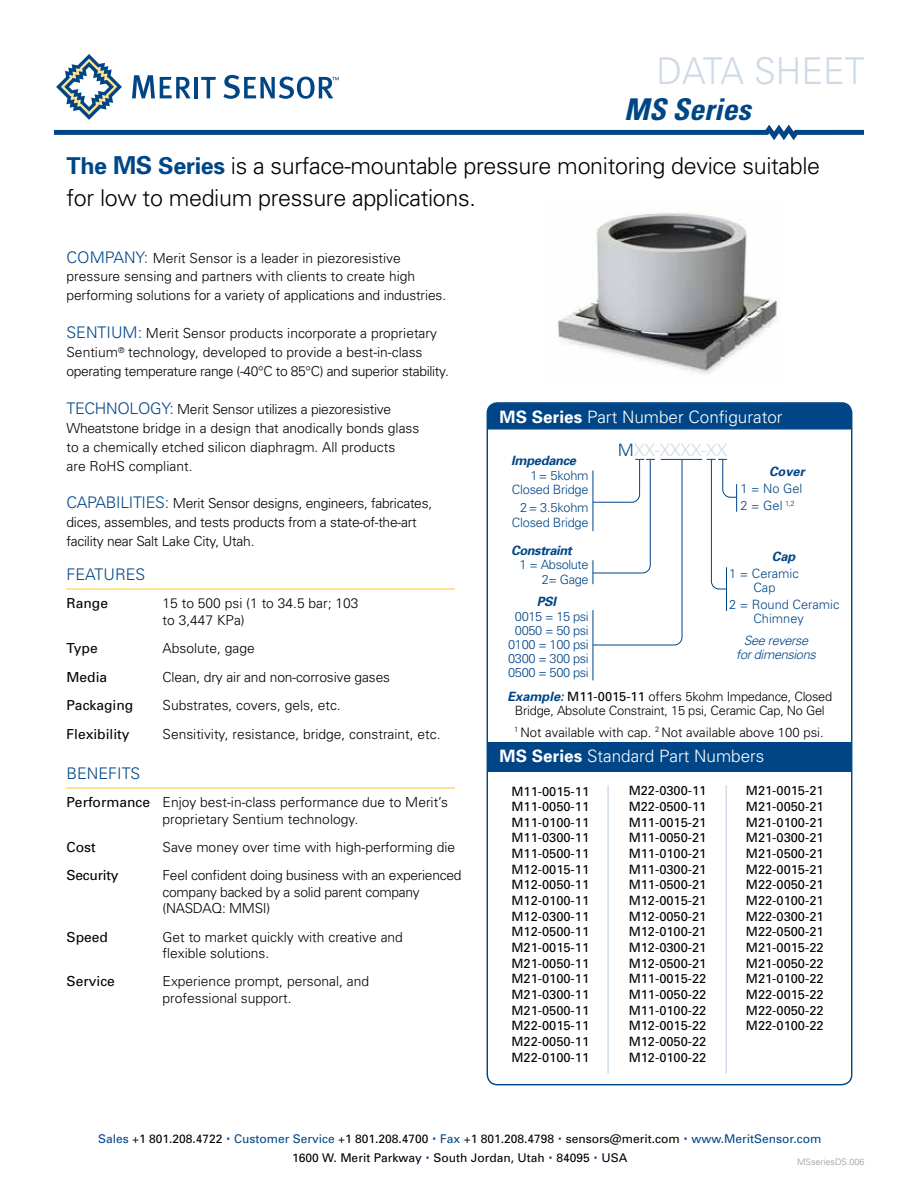
<style>
.page{position:relative;width:918px;height:1188px;background:#fff}
.page>*{position:absolute;margin:0;border:0;box-sizing:border-box;transform-origin:0 0}
.t1{font:300 36.9px "Univers";color:#cedbe7;scale:.96 1}
.t2{font:italic 700 condensed 30px "Univers";color:#004687}
.t3{font:300 23.25px/32px "Univers";letter-spacing:-.015em;color:#000}
.t4{font:300 17.1px "Univers";color:#fff}
.t5{font:300 17.1px "Univers";color:#cedbe7}
.t6{font:300 16.05px "Univers";color:#004687}
.t7{font:300 13.8px/18.9px "Univers";color:#000}
.t8{font:300 13.8px/16.6px "Univers";letter-spacing:-.02em;color:#000}
.t9{font:13.8px "Univers";color:#000}
.t10{font:13.8px "Univers";letter-spacing:-.02em;color:#000}
.t11{font:300 13.05px "Univers";color:#000}
.t12{font:12.75px/15.6px "Univers";color:#000;text-align:justify}
.t13{font:300 12.75px/14.2px "Univers";letter-spacing:-.02em;color:#004687;text-align:right}
.t14{font:300 12.75px/14.2px "Univers";letter-spacing:-.02em;color:#000;text-align:center}
.t15{font:300 12.75px/14.2px "Univers";color:#004687;text-align:center}
.t16{font:italic 700 12.75px "Univers";letter-spacing:-.02em;color:#004687}
.t17{font:italic 300 12.75px/14.2px "Univers";letter-spacing:-.03em;color:#004687;text-align:center}
.t18{font:12px/19.5px "Univers";color:#000;text-align:center}
.t19{font:300 9px "Univers";color:#939598}
.s1{font-weight:700;color:#004687}
.s2{font-weight:700;font-size:24.75px;color:#004687}
.s3{font-size:16.05px;color:#004687}
.s4{font-weight:400}
.s5{font-weight:700}
.s6{color:#004687}
.s7{font-weight:700;font-style:italic;color:#004687}
.s8{font-size:18px;color:#004687}
</style>
<div class="page">
<svg style="left:54px;top:54px;width:810px;height:86px"></svg>
<hr style="left:67px;top:787px;width:388px;height:1px;background:#ffe293">
<hr style="left:67px;top:588px;width:388px;height:2px;background:#ffe293">
<div style="left:488px;top:403px;width:364px;height:27px;background:#004687"></div>
<div style="left:487px;top:742px;width:364px;height:30px;background:#004687"></div>
<hr style="left:661px;top:459px;width:41px;height:1px;background:#004687">
<hr style="left:726px;top:567px;width:1px;height:44px;background:#004687">
<hr style="left:593px;top:610px;width:1px;height:70px;background:#004687">
<svg style="left:707px;top:459px;width:30px;height:131px"></svg>
<svg style="left:592px;top:459px;width:91px;height:187px"></svg>
<hr style="left:607px;top:785px;width:2px;height:289px;background:#cedbe7">
<hr style="left:726px;top:785px;width:1px;height:289px;background:#cedbe7">
<img style="left:557px;top:213px;width:224px;height:161px">
<h1 class="t1" style="left:656px;top:49px;width:218px">DATA SHEET</h1>
<h2 class="t2" style="left:624px;top:91px;width:128px">MS Series</h2>
<h3 class="t3" style="left:67px;top:149px;width:755px"><span class="s1">The</span> <span class="s2">MS</span> <span class="s1">Series</span> is a surface-mountable pressure monitoring device suitable for low to medium pressure applications.</h3>
<p class="t7" style="left:67px;top:248px;width:381px"><span class="s3">COMPANY:</span> Merit Sensor is a leader in piezoresistive pressure sensing and partners with clients to create high performing solutions for a variety of applications and industries.</p>
<p class="t7" style="left:67px;top:323px;width:384px"><span class="s3">SENTIUM:</span> Merit Sensor products incorporate a proprietary<br>Sentium<sup>®</sup> technology, developed to provide a best-in-class operating temperature range (-40°C to 85°C) and superior stability.</p>
<p class="t7" style="left:67px;top:399px;width:354px"><span class="s3">TECHNOLOGY:</span> Merit Sensor utilizes a piezoresistive Wheatstone bridge in a design that anodically bonds glass to a chemically etched silicon diaphragm. All products<br>are RoHS compliant.</p>
<p class="t8" style="left:67px;top:494px;width:367px;line-height:18.9px"><span class="s3">CAPABILITIES:</span> Merit Sensor designs, engineers, fabricates, dices, assembles, and tests products from a state-of-the-art facility near Salt Lake City, Utah.</p>
<p class="t6" style="left:67px;top:565px;width:80px">FEATURES</p>
<p class="t9" style="left:67px;top:595px;width:43px">Range</p>
<p class="t7" style="left:163px;top:595px;width:197px;line-height:16.6px">15 to 500 psi (1 to 34.5 bar; 103 to 3,447 KPa)</p>
<p class="t9" style="left:67px;top:640px;width:33px">Type</p>
<p class="t7" style="left:163px;top:639px;width:94px">Absolute, gage</p>
<p class="t9" style="left:67px;top:668px;width:42px">Media</p>
<p class="t7" style="left:163px;top:667px;width:229px">Clean, dry air and non-corrosive gases</p>
<p class="t9" style="left:67px;top:696px;width:68px">Packaging</p>
<p class="t7" style="left:163px;top:695px;width:180px">Substrates, covers, gels, etc.</p>
<p class="t9" style="left:67px;top:725px;width:65px">Flexibility</p>
<p class="t7" style="left:163px;top:724px;width:280px">Sensitivity, resistance, bridge, constraint, etc.</p>
<p class="t6" style="left:67px;top:764px;width:75px">BENEFITS</p>
<p class="t7" style="left:67px;top:794px;width:383px;line-height:16.6px;text-align:center"><span class="s4">Performance</span> Enjoy best-in-class performance due to Merit’s proprietary Sentium technology.</p>
<p class="t9" style="left:67px;top:839px;width:31px">Cost</p>
<p class="t7" style="left:163px;top:837px;width:294px">Save money over time with high-performing die</p>
<p class="t10" style="left:67px;top:867px;width:53px">Security</p>
<p class="t8" style="left:163px;top:867px;width:300px">Feel confident doing business with an experienced company backed by a solid parent company (NASDAQ: MMSI)</p>
<p class="t9" style="left:67px;top:928px;width:43px">Speed</p>
<p class="t7" style="left:163px;top:928px;width:242px;line-height:16.6px">Get to market quickly with creative and flexible solutions.</p>
<p class="t9" style="left:67px;top:973px;width:50px">Service</p>
<p class="t7" style="left:163px;top:973px;width:208px;line-height:16.6px">Experience prompt, personal, and professional support.</p>
<p class="t4" style="left:500px;top:406px;width:284px"><span class="s5">MS Series</span> Part Number Configurator</p>
<p class="t16" style="left:511px;top:453px;width:66px">Impedance</p>
<p class="t13" style="left:512px;top:468px;width:78px">1 = 5kohm<br>Closed Bridge</p>
<p class="t13" style="left:512px;top:500px;width:78px">2 = 3.5kohm<br>Closed Bridge</p>
<p class="t16" style="left:511px;top:542px;width:62px">Constraint</p>
<p class="t13" style="left:520px;top:557px;width:71px">1 = Absolute<br>2= Gage</p>
<p class="t16" style="left:537px;top:594px;width:21px">PSI</p>
<p class="t13" style="left:508px;top:609px;width:82px;text-align:center">0015 = 15 psi<br>0050 = 50 psi<br>0100 = 100 psi<br>0300 = 300 psi<br>0500 = 500 psi</p>
<p class="t5" style="left:618px;top:439px;width:111px"><span class="s6">M</span>XX-XXXX-XX</p>
<p class="t16" style="left:769px;top:464px;width:37px">Cover</p>
<p class="t13" style="left:741px;top:480px;width:63px;line-height:17.1px;text-align:left">1 = No Gel<br>2 = Gel <sup>1,2</sup></p>
<p class="t16" style="left:772px;top:548px;width:25px">Cap</p>
<p class="t15" style="left:729px;top:566px;width:71px">1 = Ceramic<br>Cap</p>
<p class="t15" style="left:753px;top:597px;width:88px;text-align:left;text-indent:-24px">2 = Round Ceramic<br>Chimney</p>
<p class="t17" style="left:736px;top:633px;width:81px">See reverse for dimensions</p>
<p class="t14" style="left:507px;top:689px;width:326px"><span class="s7">Example:</span> <span class="s4">M11-0015-11</span> offers 5kohm Impedance, Closed<br>Bridge, Absolute Constraint, 15 psi, Ceramic Cap, No Gel</p>
<p class="t11" style="left:514px;top:724px;width:311px"><sup>1</sup> Not available with cap. <sup>2</sup> Not available above 100 psi.</p>
<p class="t4" style="left:500px;top:746px;width:266px"><span class="s5">MS Series</span> Standard Part Numbers</p>
<p class="t12" style="left:512px;top:783px;width:79px">M11-0015-11<br>M11-0050-11<br>M11-0100-11<br>M11-0300-11<br>M11-0500-11<br>M12-0015-11<br>M12-0050-11<br>M12-0100-11<br>M12-0300-11<br>M12-0500-11<br>M21-0015-11<br>M21-0050-11<br>M21-0100-11<br>M21-0300-11<br>M21-0500-11<br>M22-0015-11<br>M22-0050-11<br>M22-0100-11</p>
<p class="t12" style="left:629px;top:783px;width:79px">M22-0300-11<br>M22-0500-11<br>M11-0015-21<br>M11-0050-21<br>M11-0100-21<br>M11-0300-21<br>M11-0500-21<br>M12-0015-21<br>M12-0050-21<br>M12-0100-21<br>M12-0300-21<br>M12-0500-21<br>M11-0015-22<br>M11-0050-22<br>M11-0100-22<br>M12-0015-22<br>M12-0050-22<br>M12-0100-22</p>
<p class="t12" style="left:746px;top:783px;width:79px">M21-0015-21<br>M21-0050-21<br>M21-0100-21<br>M21-0300-21<br>M21-0500-21<br>M22-0015-21<br>M22-0050-21<br>M22-0100-21<br>M22-0300-21<br>M22-0500-21<br>M21-0015-22<br>M21-0050-22<br>M21-0100-22<br>M22-0015-22<br>M22-0050-22<br>M22-0100-22</p>
<p class="t18" style="left:98px;top:1128px;width:725px"><span class="s6">Sales</span> +1 801.208.4722 <span class="s8">·</span> <span class="s6">Customer Service</span> +1 801.208.4700 <span class="s8">·</span> <span class="s6">Fax</span> +1 801.208.4798 <span class="s8">·</span> sensors@merit.com <span class="s8">·</span> <span class="s6">www.MeritSensor.com<br></span>1600 W. Merit Parkway <span class="s8">·</span> South Jordan, Utah <span class="s8">·</span> 84095 <span class="s8">·</span> USA</p>
<p class="t19" style="left:797px;top:1157px;width:69px">MSseriesDS.006</p>
</div>
